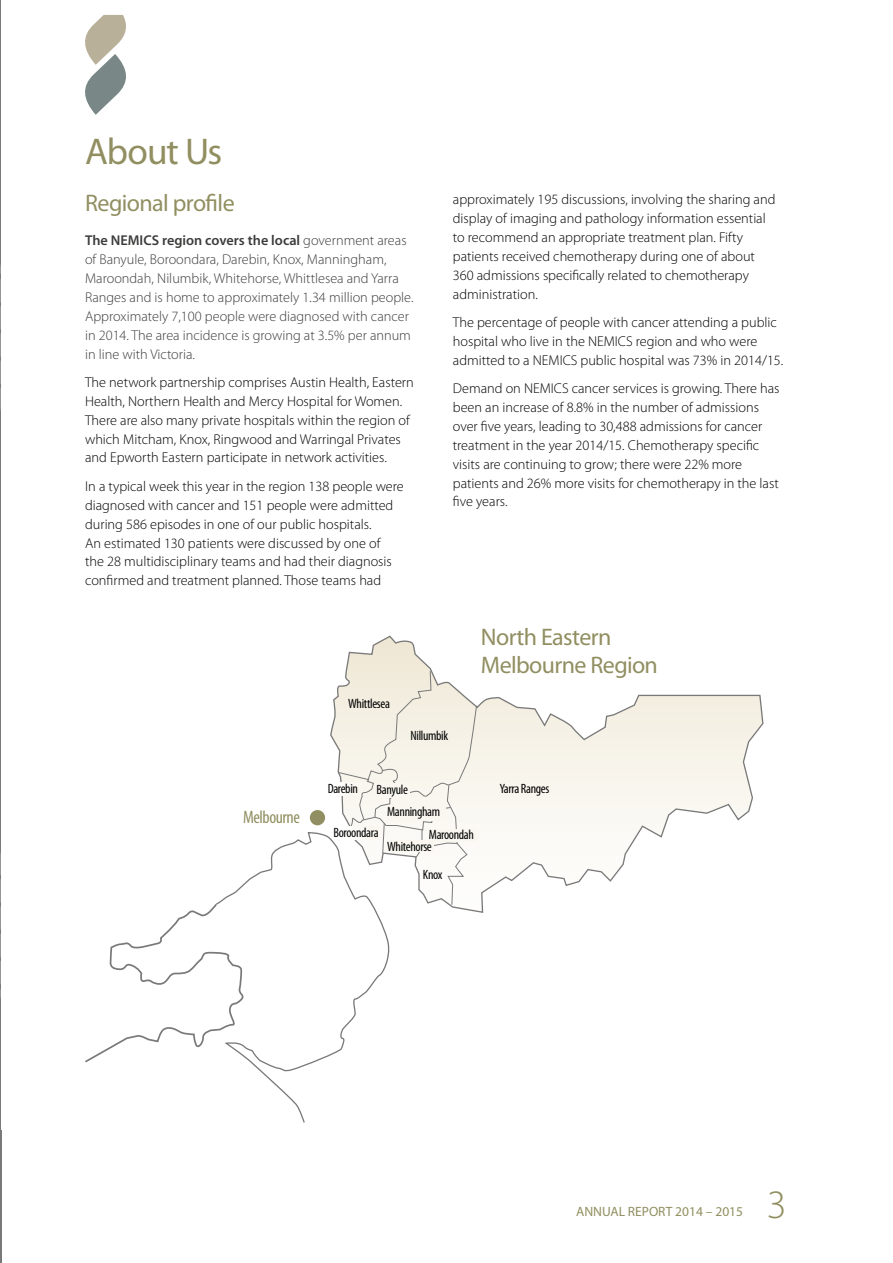
<style>
.page{position:relative;width:893px;height:1263px;background:#fff}
.page>*{position:absolute;margin:0;border:0;box-sizing:border-box;transform-origin:0 0}
.t1{font:300 40.5px "Myriad Pro";color:#918f61}
.t2{font:37.35px "Myriad Pro";letter-spacing:-.025em;color:#918f61}
.t3{font:24px/28px "Myriad Pro";letter-spacing:-.025em;color:#918f61}
.t4{font:condensed 18px "Myriad Pro";letter-spacing:-.025em;color:#918f61}
.t5{font:300 14.25px/18.9px "Myriad Pro";color:#000}
.t6{font:300 14.25px/18.9px "Myriad Pro";color:#3c3c3b}
.t7{font:condensed 13.5px "Myriad Pro";letter-spacing:-.025em;color:#000}
.t8{font:13.5px "Myriad Pro";color:#918f61}
.s1{font-weight:600}
</style>
<div class="page">
<hr style="left:0;top:0;width:1px;height:1263px;background:#797979">
<svg style="left:0;top:265px;width:1px;height:146px"></svg>
<svg style="left:0;top:852px;width:2px;height:411px"></svg>
<svg style="left:85px;top:906px;width:129px;height:157px"></svg>
<svg style="left:214px;top:832px;width:176px;height:291px"></svg>
<svg style="left:329px;top:635px;width:435px;height:279px"></svg>
<svg style="left:337px;top:670px;width:140px;height:235px"></svg>
<div style="left:328px;top:782px;width:33px;height:13px;background:#fcfaf7"></div>
<div style="left:377px;top:783px;width:33px;height:15px;background:#f9f7f0"></div>
<div style="left:387px;top:806px;width:59px;height:14px;background:#f9f7f0"></div>
<div style="left:429px;top:829px;width:49px;height:12px;background:#f9f7f0"></div>
<div style="left:387px;top:840px;width:47px;height:12px;background:#f9f7f0"></div>
<div style="left:333px;top:827px;width:47px;height:13px;background:#fcfbf7"></div>
<div style="left:310px;top:810px;width:15px;height:15px;background:#918f61;border-radius:50%"></div>
<svg style="left:85px;top:15px;width:41px;height:100px"></svg>
<div style="left:1px;top:0;width:59px;height:1129px;background:#fff"></div>
<h2 class="t2" style="left:85px;top:128px;width:139px">About Us</h2>
<h3 class="t3" style="left:85px;top:189px;width:151px">Regional profile</h3>
<p class="t6" style="left:85px;top:231px;width:330px"><span class="s1">The NEMICS region covers the local</span> government areas of Banyule, Boroondara, Darebin, Knox, Manningham, Maroondah, Nilumbik, Whitehorse, Whittlesea and Yarra Ranges and is home to approximately 1.34 million people.<br>Approximately 7,100 people were diagnosed with cancer in 2014. The area incidence is growing at 3.5% per annum in line with Victoria.</p>
<p class="t5" style="left:85px;top:372px;width:330px">The network partnership comprises Austin Health, Eastern Health, Northern Health and Mercy Hospital for Women.<br>There are also many private hospitals within the region of which Mitcham, Knox, Ringwood and Warringal Privates and Epworth Eastern participate in network activities.</p>
<p class="t5" style="left:85px;top:476px;width:320px">In a typical week this year in the region 138 people were diagnosed with cancer and 151 people were admitted during 586 episodes in one of our public hospitals.<br>An estimated 130 patients were discussed by one of<br>the 28 multidisciplinary teams and had their diagnosis confirmed and treatment planned. Those teams had</p>
<p class="t7" style="left:348px;top:695px;width:43px">Whittlesea</p>
<p class="t5" style="left:453px;top:190px;width:324px">approximately 195 discussions, involving the sharing and display of imaging and pathology information essential to recommend an appropriate treatment plan. Fifty patients received chemotherapy during one of about 360 admissions specifically related to chemotherapy administration.</p>
<p class="t5" style="left:453px;top:313px;width:332px">The percentage of people with cancer attending a public hospital who live in the NEMICS region and who were admitted to a NEMICS public hospital was 73% in 2014/15.</p>
<p class="t5" style="left:453px;top:379px;width:328px">Demand on NEMICS cancer services is growing. There has been an increase of 8.8% in the number of admissions over five years, leading to 30,488 admissions for cancer treatment in the year 2014/15. Chemotherapy specific visits are continuing to grow; there were 22% more patients and 26% more visits for chemotherapy in the last five years.</p>
<h3 class="t3" style="left:481px;top:622px;width:178px">North Eastern<br>Melbourne Region</h3>
<p class="t4" style="left:243px;top:806px;width:58px">Melbourne</p>
<p class="t7" style="left:411px;top:727px;width:39px">Nillumbik</p>
<p class="t7" style="left:328px;top:780px;width:32px">Darebin</p>
<p class="t7" style="left:377px;top:781px;width:33px">Banyule</p>
<p class="t7" style="left:387px;top:803px;width:54px">Manningham</p>
<p class="t7" style="left:429px;top:826px;width:47px">Maroondah</p>
<p class="t7" style="left:423px;top:867px;width:21px">Knox</p>
<p class="t7" style="left:333px;top:824px;width:47px">Boroondara</p>
<p class="t7" style="left:387px;top:838px;width:46px">Whitehorse</p>
<p class="t7" style="left:500px;top:780px;width:51px">Yarra Ranges</p>
<p class="t8" style="left:576px;top:1203px;width:169px">ANNUAL REPORT 2014 – 2015</p>
<h1 class="t1" style="left:767px;top:1180px;width:21px">3</h1>
</div>
